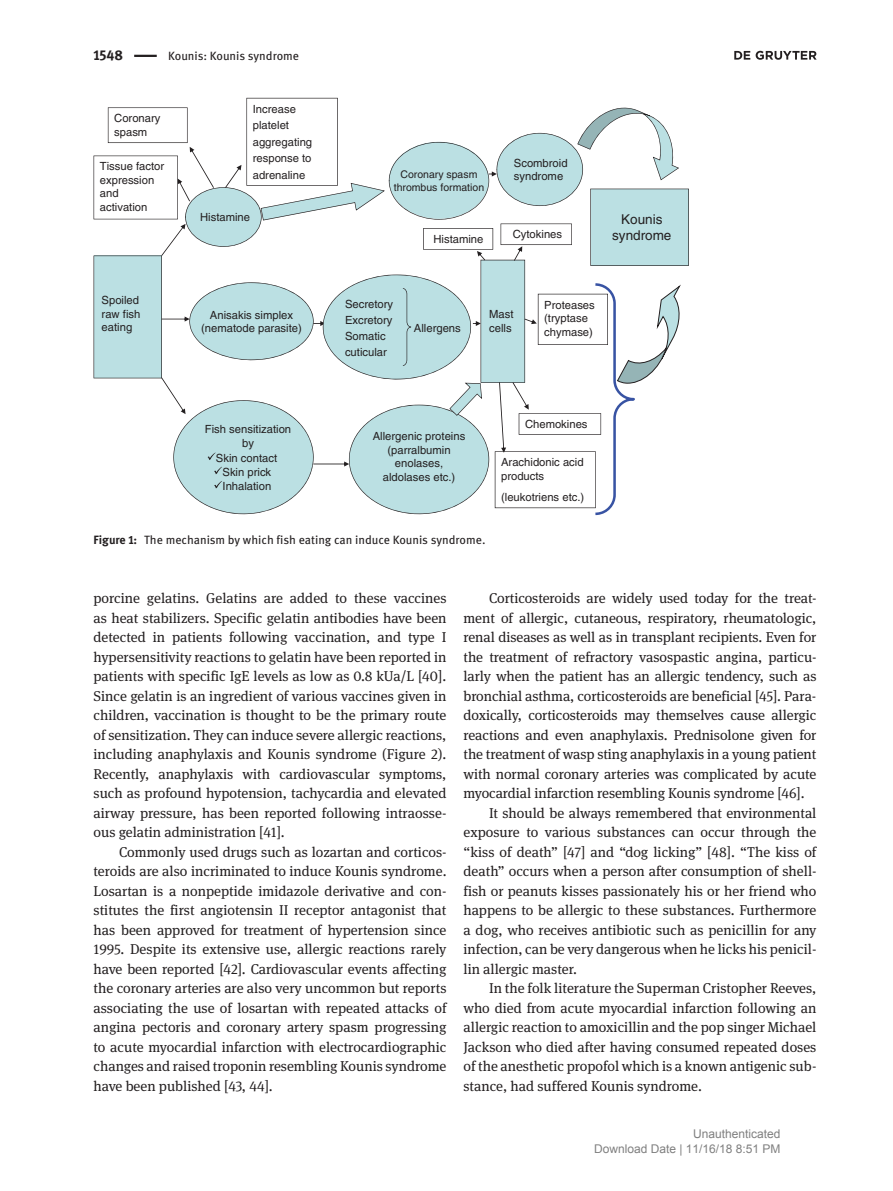
<style>
.page{position:relative;width:893px;height:1191px;background:#fff}
.page>*{position:absolute;margin:0;border:0;box-sizing:border-box;transform-origin:0 0}
.t1{font:14.25px/19.5px "DG Meta Serif Science";letter-spacing:-.005em;color:#231f20;text-align:justify}
.t2{font:700 14.25px "DG Meta Science";color:#231f20}
.t3{font:13.5px/16.5px "Helvetica";color:#231f20;text-align:center}
.t4{font:12px "DG Meta Science";color:#231f20}
.t5{font:12px/15px "Arial";color:#808080;text-align:right}
.t6{font:11.25px/13.5px "Helvetica";color:#231f20}
.t7{font:10.5px/12.6px "Helvetica";color:#231f20;text-align:center}
.s1{font-weight:700}
</style>
<div class="page">
<hr style="left:134px;top:55px;width:23px;height:2px;background:#231f20">
<svg style="left:94px;top:98px;width:595px;height:417px"></svg>
<svg style="left:734px;top:51px;width:83px;height:9px"></svg>
<p class="t2" style="left:94px;top:44px;width:31px">1548</p>
<p class="t4" style="left:168px;top:47px;width:132px">Kounis: Kounis syndrome</p>
<p class="t6" style="left:114px;top:111px;width:48px">Coronary spasm</p>
<p class="t6" style="left:253px;top:100px;width:61px;line-height:16.5px">Increase platelet aggregating response to adrenaline</p>
<p class="t6" style="left:100px;top:160px;width:66px">Tissue factor expression and activation</p>
<p class="t6" style="left:102px;top:294px;width:40px;text-align:justify">Spoiled raw fish eating</p>
<p class="t6" style="left:200px;top:211px;width:52px">Histamine</p>
<p class="t6" style="left:201px;top:308px;width:102px;text-align:center">Anisakis simplex (nematode parasite)</p>
<p class="t7" style="left:394px;top:168px;width:92px">Coronary spasm thrombus formation</p>
<p class="t6" style="left:514px;top:156px;width:55px">Scombroid syndrome</p>
<p class="t6" style="left:433px;top:232px;width:52px">Histamine</p>
<p class="t6" style="left:513px;top:227px;width:51px">Cytokines</p>
<p class="t3" style="left:612px;top:211px;width:61px">Kounis syndrome</p>
<p class="t6" style="left:345px;top:296px;width:50px;line-height:16.2px">Secretory<br>Excretory<br>Somatic cuticular</p>
<p class="t6" style="left:414px;top:321px;width:48px">Allergens</p>
<p class="t6" style="left:489px;top:307px;width:26px">Mast cells</p>
<p class="t6" style="left:544px;top:298px;width:52px">Proteases (tryptase chymase)</p>
<p class="t6" style="left:205px;top:422px;width:88px;text-align:center">Fish sensitization by</p>
<p class="t6" style="left:216px;top:450px;width:63px;line-height:14.1px;text-align:center">Skin contact<br>Skin prick<br>Inhalation</p>
<p class="t6" style="left:373px;top:429px;width:94px;text-align:center">Allergenic proteins (parralbumin enolases, aldolases etc.)</p>
<p class="t4" style="left:94px;top:530px;width:393px"><span class="s1">Figure 1:</span> The mechanism by which fish eating can induce Kounis syndrome.</p>
<p class="t6" style="left:525px;top:417px;width:64px">Chemokines</p>
<p class="t6" style="left:501px;top:455px;width:84px">Arachidonic acid products</p>
<p class="t6" style="left:501px;top:490px;width:85px">(leukotriens etc.)</p>
<p class="t1" style="left:94px;top:588px;width:354px">porcine gelatins. Gelatins are added to these vaccines as heat stabilizers. Specific gelatin antibodies have been detected in patients following vaccination, and type I hypersensitivity reactions to gelatin have been reported in patients with specific IgE levels as low as 0.8 kUa/L [40].<br>Since gelatin is an ingredient of various vaccines given in children, vaccination is thought to be the primary route of sensitization. They can induce severe allergic reactions, including anaphylaxis and Kounis syndrome (Figure 2).<br>Recently, anaphylaxis with cardiovascular symptoms, such as profound hypotension, tachycardia and elevated airway pressure, has been reported following intraosse&shy;ous gelatin administration [41].</p>
<p class="t1" style="left:94px;top:842px;width:354px;text-indent:26px">Commonly used drugs such as lozartan and corticos&shy;teroids are also incriminated to induce Kounis syndrome.<br>Losartan is a nonpeptide imidazole derivative and con&shy;stitutes the first angiotensin II receptor antagonist that has been approved for treatment of hypertension since 1995. Despite its extensive use, allergic reactions rarely have been reported [42]. Cardiovascular events affecting the coronary arteries are also very uncommon but reports associating the use of losartan with repeated attacks of angina pectoris and coronary artery spasm progressing to acute myocardial infarction with electrocardiographic changes and raised troponin resembling Kounis syndrome have been published [43, 44].</p>
<p class="t1" style="left:489px;top:588px;width:329px">Corticosteroids are widely used today for the treat-</p>
<p class="t1" style="left:463px;top:607px;width:354px">ment of allergic, cutaneous, respiratory, rheumatologic,</p>
<p class="t1" style="left:463px;top:627px;width:354px">renal diseases as well as in transplant recipients. Even for</p>
<p class="t1" style="left:463px;top:646px;width:354px">the treatment of refractory vasospastic angina, particu-</p>
<p class="t1" style="left:463px;top:666px;width:354px">larly when the patient has an allergic tendency, such as</p>
<p class="t1" style="left:463px;top:685px;width:354px">bronchial asthma, corticosteroids are beneficial [45]. Para-</p>
<p class="t1" style="left:463px;top:705px;width:354px">doxically, corticosteroids may themselves cause allergic</p>
<p class="t1" style="left:463px;top:724px;width:354px">reactions and even anaphylaxis. Prednisolone given for</p>
<p class="t1" style="left:463px;top:744px;width:354px">the treatment of wasp sting anaphylaxis in a young patient</p>
<p class="t1" style="left:463px;top:763px;width:354px">with normal coronary arteries was complicated by acute</p>
<p class="t1" style="left:463px;top:783px;width:343px">myocardial infarction resembling Kounis syndrome [46].</p>
<p class="t1" style="left:489px;top:802px;width:329px">It should be always remembered that environmental</p>
<p class="t1" style="left:463px;top:822px;width:354px">exposure to various substances can occur through the</p>
<p class="t1" style="left:463px;top:841px;width:354px">“kiss of death” [47] and “dog licking” [48]. “The kiss of</p>
<p class="t1" style="left:463px;top:861px;width:354px">death” occurs when a person after consumption of shell-</p>
<p class="t1" style="left:463px;top:880px;width:354px">fish or peanuts kisses passionately his or her friend who</p>
<p class="t1" style="left:463px;top:900px;width:354px">happens to be allergic to these substances. Furthermore</p>
<p class="t1" style="left:463px;top:919px;width:354px">a dog, who receives antibiotic such as penicillin for any</p>
<p class="t1" style="left:463px;top:939px;width:354px">infection, can be very dangerous when he licks his penicil-</p>
<p class="t1" style="left:463px;top:958px;width:115px">lin allergic master.</p>
<p class="t1" style="left:489px;top:978px;width:329px">In the folk literature the Superman Cristopher Reeves,</p>
<p class="t1" style="left:463px;top:997px;width:354px">who died from acute myocardial infarction following an</p>
<p class="t1" style="left:463px;top:1017px;width:354px">allergic reaction to amoxicillin and the pop singer Michael</p>
<p class="t1" style="left:463px;top:1036px;width:354px">Jackson who died after having consumed repeated doses</p>
<p class="t1" style="left:463px;top:1056px;width:354px">of the anesthetic propofol which is a known antigenic sub-</p>
<p class="t1" style="left:463px;top:1075px;width:240px">stance, had suffered Kounis syndrome.</p>
<p class="t5" style="left:594px;top:1127px;width:188px">Unauthenticated<br>Download Date | 11/16/18 8:51 PM</p>
</div>
